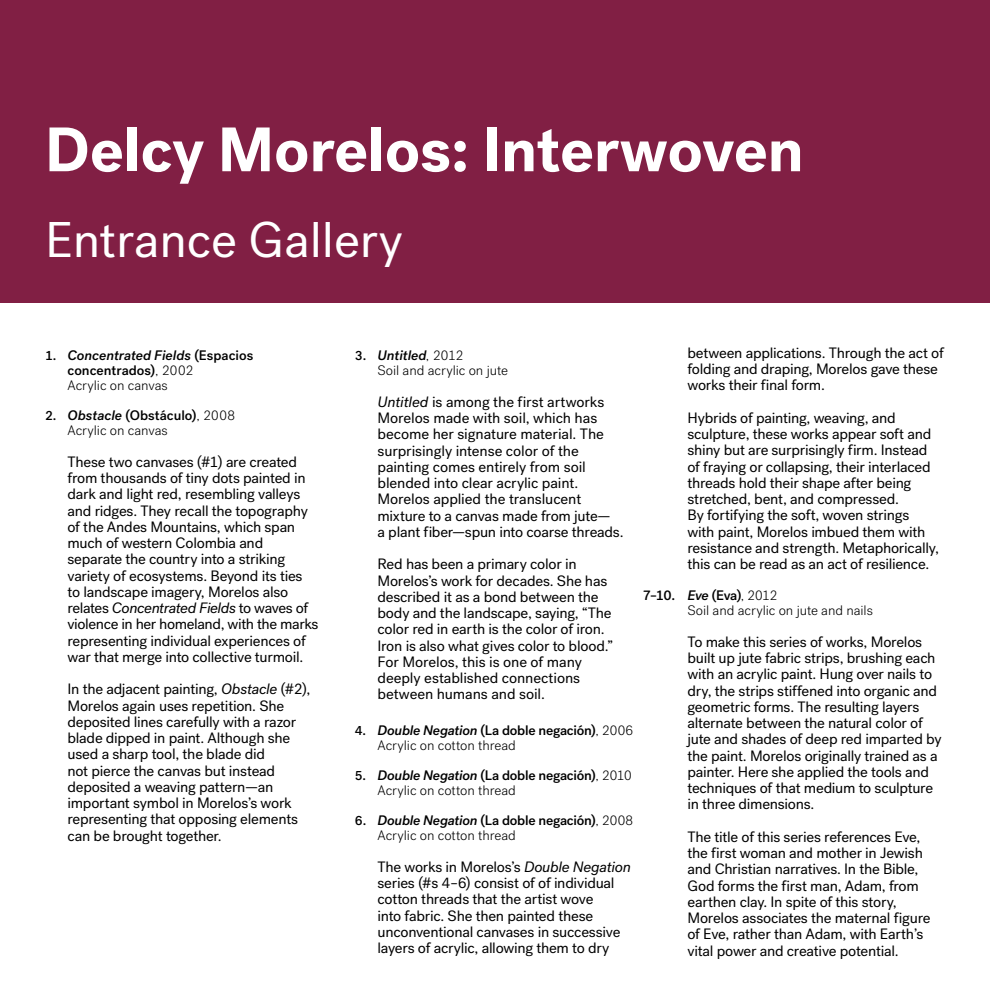
<style>
.page{position:relative;width:990px;height:990px;background:#fff}
.page>*{position:absolute;margin:0;border:0;box-sizing:border-box;transform-origin:0 0}
.t1{font:700 62.5px "Post Grotesk";color:#fff}
.t2{font:50px "Post Grotesk";color:#fff}
.t3{font:15px/16.2px "Post Grotesk";letter-spacing:-.015em;color:#000}
.t4{font:300 13.75px/15px "Post Grotesk";letter-spacing:-.005em;color:#000}
.t5{font:500 13.75px/15px "Post Grotesk";color:#000}
.s1{font-size:13.12px}
.s2{font-style:italic}
.s3{font-weight:300}
.s4{font-weight:500;font-size:13.12px}
.s5{font-weight:500;font-style:italic}
.s6{font-weight:500}
</style>
<div class="page">
<div style="left:0;top:0;width:990px;height:302px;background:#811f44"></div>
<h1 class="t1" style="left:45px;top:110px;width:760px">Delcy Morelos: Interwoven</h1>
<h2 class="t2" style="left:45px;top:211px;width:359px">Entrance Gallery</h2>
<p class="t5" style="left:68px;top:348px;width:187px;text-indent:-22px"><span class="s1">1.</span> <span class="s2">Concentrated Fields</span> (Espacios concentrados)<span class="s3">, 2002<br>Acrylic on canvas</span></p>
<p class="t4" style="left:68px;top:408px;width:169px;text-indent:-22px"><span class="s4">2.</span> <span class="s5">Obstacle</span> <span class="s6">(Obstáculo)</span>, 2008<br>Acrylic on canvas</p>
<p class="t3" style="left:68px;top:454px;width:253px">These two canvases (#1) are created from thousands of tiny dots painted in dark and light red, resembling valleys and ridges. They recall the topography of the Andes Mountains, which span much of western Colombia and separate the country into a striking variety of ecosystems. Beyond its ties to landscape imagery, Morelos also relates <span class="s2">Concentrated Fields</span> to waves of violence in her homeland, with the marks representing individual experiences of war that merge into collective turmoil.</p>
<p class="t3" style="left:68px;top:681px;width:244px">In the adjacent painting, <span class="s2">Obstacle</span> (#2), Morelos again uses repetition. She deposited lines carefully with a razor blade dipped in paint. Although she used a sharp tool, the blade did<br>not pierce the canvas but instead deposited a weaving pattern—an important symbol in Morelos’s work representing that opposing elements can be brought together.</p>
<p class="t4" style="left:377px;top:348px;width:132px;text-indent:-22px"><span class="s4">3.</span> <span class="s5">Untitled</span>, 2012<br>Soil and acrylic on jute</p>
<p class="t3" style="left:377px;top:394px;width:248px"><span class="s2">Untitled</span> is among the first artworks Morelos made with soil, which has become her signature material. The surprisingly intense color of the painting comes entirely from soil blended into clear acrylic paint.<br>Morelos applied the translucent mixture to a canvas made from jute—<br>a plant fiber—spun into coarse threads.</p>
<p class="t3" style="left:377px;top:556px;width:237px">Red has been a primary color in Morelos’s work for decades. She has described it as a bond between the body and the landscape, saying, “The color red in earth is the color of iron.<br>Iron is also what gives color to blood.” For Morelos, this is one of many deeply established connections between humans and soil.</p>
<p class="t4" style="left:377px;top:723px;width:258px;text-indent:-22px"><span class="s4">4.</span> <span class="s5">Double Negation</span> <span class="s6">(La doble negación)</span>, 2006<br>Acrylic on cotton thread</p>
<p class="t4" style="left:377px;top:768px;width:256px;text-indent:-22px"><span class="s4">5.</span> <span class="s5">Double Negation</span> <span class="s6">(La doble negación)</span>, 2010<br>Acrylic on cotton thread</p>
<p class="t4" style="left:377px;top:813px;width:257px;text-indent:-22px"><span class="s4">6.</span> <span class="s5">Double Negation</span> <span class="s6">(La doble negación)</span>, 2008<br>Acrylic on cotton thread</p>
<p class="t3" style="left:377px;top:859px;width:255px">The works in Morelos’s <span class="s2">Double Negation </span>series (#s 4–6) consist of of individual cotton threads that the artist wove<br>into fabric. She then painted these unconventional canvases in successive layers of acrylic, allowing them to dry</p>
<p class="t3" style="left:687px;top:345px;width:258px">between applications. Through the act of folding and draping, Morelos gave these works their final form.</p>
<p class="t3" style="left:687px;top:410px;width:253px">Hybrids of painting, weaving, and sculpture, these works appear soft and shiny but are surprisingly firm. Instead of fraying or collapsing, their interlaced threads hold their shape after being stretched, bent, and compressed.<br>By fortifying the soft, woven strings with paint, Morelos imbued them with resistance and strength. Metaphorically, this can be read as an act of resilience.</p>
<p class="t4" style="left:687px;top:588px;width:187px;text-indent:-22px"><span class="s4">7.</span> <span class="s5">Eve</span> <span class="s6">(Eva)</span>, 2012<br>Soil and acrylic on jute and nails</p>
<p class="t3" style="left:687px;top:634px;width:256px">To make this series of works, Morelos built up jute fabric strips, brushing each with an acrylic paint. Hung over nails to dry, the strips stiffened into organic and geometric forms. The resulting layers alternate between the natural color of jute and shades of deep red imparted by the paint. Morelos originally trained as a painter. Here she applied the tools and techniques of that medium to sculpture in three dimensions.</p>
<p class="t3" style="left:687px;top:829px;width:245px">The title of this series references Eve, the first woman and mother in Jewish and Christian narratives. In the Bible, God forms the first man, Adam, from earthen clay. In spite of this story, Morelos associates the maternal figure of Eve, rather than Adam, with Earth’s vital power and creative potential.</p>
<p class="t5" style="left:643px;top:588px;width:34px">7–10.</p>
</div>
